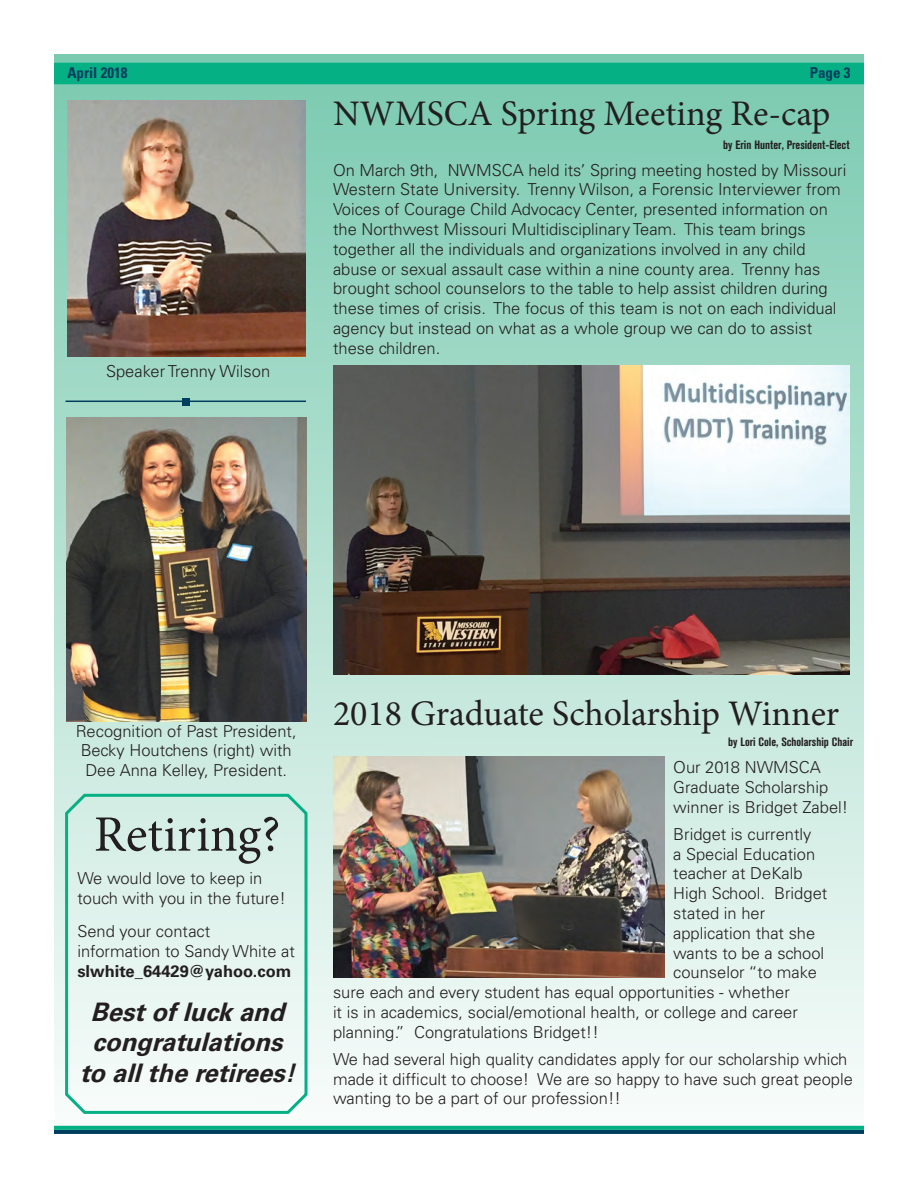
<style>
.page{position:relative;width:918px;height:1188px;background:#fff}
.page>*{position:absolute;margin:0;border:0;box-sizing:border-box;transform-origin:0 0}
.t1{font:51px "Minion Pro";color:#231f20}
.t2{font:36px "Minion Pro";color:#231f20}
.t3{font:italic 700 25.5px/30.6px "Univers";color:#231f20;text-align:center}
.t4{font:300 16.5px/19.8px "Univers";color:#231f20}
.t5{font:700 16.5px "Univers";color:#231f20}
.t6{font:700 condensed 15px "Univers";color:#003e5e}
.t7{font:700 condensed 12px "Akzidenz Grotesk BE";color:#231f20}
</style>
<div class="page">
<div style="left:54px;top:54px;width:810px;height:1077px;background:linear-gradient(to bottom,#78c7ad,#f8faf9)"></div>
<div style="left:54px;top:63px;width:810px;height:21px;background:#05b085"></div>
<div style="left:54px;top:1130px;width:810px;height:4px;background:#003e5e;border:2px solid #003e5e"></div>
<svg style="left:54px;top:1126px;width:810px;height:4px;background:#0bb187"></svg>
<img style="left:333px;top:365px;width:517px;height:310px">
<img style="left:68px;top:101px;width:238px;height:255px">
<img style="left:333px;top:757px;width:331px;height:220px">
<img style="left:67px;top:418px;width:239px;height:304px">
<hr style="left:66px;top:401px;width:240px;height:1px;background:#003e5e">
<div style="left:182px;top:398px;width:7px;height:7px;background:#003e5e"></div>
<svg style="left:64px;top:791px;width:245px;height:324px"></svg>
<p class="t6" style="left:68px;top:63px;width:61px">April 2018</p>
<p class="t6" style="left:810px;top:63px;width:42px">Page 3</p>
<h2 class="t2" style="left:333px;top:90px;width:499px">NWMSCA Spring Meeting Re-cap</h2>
<p class="t7" style="left:723px;top:138px;width:128px">by Erin Hunter, President-Elect</p>
<p class="t4" style="left:333px;top:160px;width:515px">On March 9th, NWMSCA held its’ Spring meeting hosted by Missouri Western State University. Trenny Wilson, a Forensic Interviewer from Voices of Courage Child Advocacy Center, presented information on the Northwest Missouri Multidisciplinary Team. This team brings together all the individuals and organizations involved in any child abuse or sexual assault case within a nine county area. Trenny has brought school counselors to the table to help assist children during these times of crisis. The focus of this team is not on each individual agency but instead on what as a whole group we can do to assist these children.</p>
<p class="t4" style="left:106px;top:361px;width:166px">Speaker Trenny Wilson</p>
<p class="t4" style="left:76px;top:721px;width:222px">Recognition of Past President,<br>Becky Houtchens (right) with<br>Dee Anna Kelley, President.</p>
<h1 class="t1" style="left:94px;top:800px;width:188px">Retiring?</h1>
<p class="t4" style="left:77px;top:868px;width:210px">We would love to keep in touch with you in the future!</p>
<p class="t4" style="left:77px;top:921px;width:219px">Send your contact information to Sandy White at</p>
<p class="t5" style="left:77px;top:961px;width:216px">slwhite_64429@yahoo.com</p>
<h3 class="t3" style="left:80px;top:997px;width:224px">Bestofluckand congratulations to alltheretirees!</h3>
<h2 class="t2" style="left:333px;top:689px;width:508px">2018 Graduate Scholarship Winner</h2>
<p class="t7" style="left:728px;top:735px;width:126px">by Lori Cole, Scholarship Chair</p>
<p class="t4" style="left:673px;top:757px;width:177px">Our 2018 NWMSCA<br>Graduate Scholarship winner is Bridget Zabel!</p>
<p class="t4" style="left:673px;top:824px;width:140px">Bridget is currently</p>
<p class="t4" style="left:673px;top:844px;width:144px">a Special Education</p>
<p class="t4" style="left:673px;top:864px;width:131px">teacher at DeKalb</p>
<p class="t4" style="left:673px;top:883px;width:156px">High School. Bridget</p>
<p class="t4" style="left:673px;top:903px;width:94px">stated in her</p>
<p class="t4" style="left:673px;top:923px;width:144px">application that she</p>
<p class="t4" style="left:673px;top:943px;width:153px">wants to be a school</p>
<p class="t4" style="left:673px;top:963px;width:145px">counselor “to make</p>
<p class="t4" style="left:333px;top:982px;width:458px">sure each and every student has equal opportunities - whether</p>
<p class="t4" style="left:333px;top:1002px;width:466px">it is in academics, social/emotional health, or college and career</p>
<p class="t4" style="left:333px;top:1022px;width:267px">planning.” Congratulations Bridget!!</p>
<p class="t4" style="left:333px;top:1049px;width:521px">We had several high quality candidates apply for our scholarship which made it difficult to choose! We are so happy to have such great people wanting to be a part of our profession!!</p>
</div>
